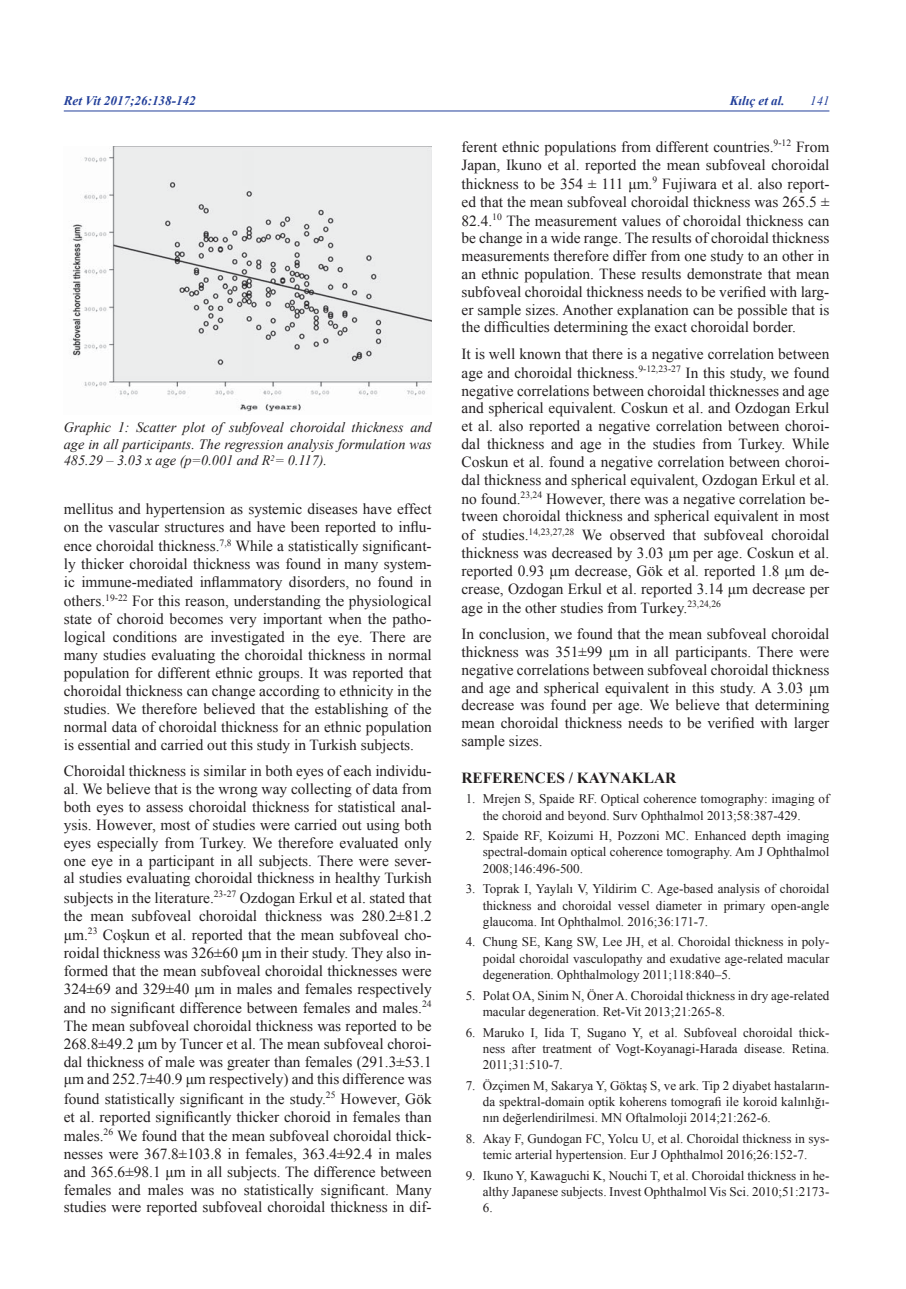
<style>
.page{position:relative;width:906px;height:1289px;background:#fff}
.page>*{position:absolute;margin:0;border:0;box-sizing:border-box;transform-origin:0 0}
.t1{font:15.3px/18.1px "Times New Roman";color:#231f20;text-align:justify}
.t2{font:700 15.3px "Times New Roman";color:#231f20}
.t3{font:italic 14.25px/16.5px "Times New Roman";color:#231f20;text-align:justify}
.t4{font:13.2px/16.4px "Times New Roman";color:#231f20;text-align:justify}
.t5{font:italic 700 13.2px "Times New Roman";color:#223f9a}
.t6{font:italic 12.75px "Times New Roman";color:#223f9a}
</style>
<div class="page">
<hr style="left:64px;top:111px;width:765px;height:1px;background:#223f9a">
<img style="left:71px;top:146px;width:361px;height:266px">
<p class="t5" style="left:64px;top:94px;width:133px">Ret Vit 2017;26:138-142</p>
<p class="t5" style="left:729px;top:94px;width:57px">Kılıç et al.</p>
<p class="t6" style="left:810px;top:94px;width:21px">141</p>
<p class="t3" style="left:64px;top:419px;width:369px">Graphic 1: Scatter plot of subfoveal choroidal thickness and age in all participants. The regression analysis formulation was 485.29 – 3.03 x age (p=0.001 and R<sup>2</sup>= 0.117).</p>
<p class="t1" style="left:64px;top:500px;width:369px">mellitus and hypertension as systemic diseases have effect on the vascular structures and have been reported to influ&shy;ence choroidal thickness.<sup>7,8</sup> While a statistically significant&shy;ly thicker choroidal thickness was found in many system&shy;ic immune-mediated inflammatory disorders, no found in others.<sup>19-22</sup> For this reason, understanding the physiological state of choroid becomes very important when the patho&shy;logical conditions are investigated in the eye. There are many studies evaluating the choroidal thickness in normal population for different ethnic groups. It was reported that choroidal thickness can change according to ethnicity in the studies. We therefore believed that the establishing of the normal data of choroidal thickness for an ethnic population is essential and carried out this study in Turkish subjects.</p>
<p class="t1" style="left:64px;top:761px;width:369px">Choroidal thickness is similar in both eyes of each individu&shy;al. We believe that is the wrong way collecting of data from both eyes to assess choroidal thickness for statistical anal&shy;ysis. However, most of studies were carried out using both eyes especially from Turkey. We therefore evaluated only one eye in a participant in all subjects. There were sever&shy;al studies evaluating choroidal thickness in healthy Turkish subjects in the literature.<sup>23-27</sup> Ozdogan Erkul et al. stated that the mean subfoveal choroidal thickness was 280.2±81.2 μm.<sup>23</sup> Coşkun et al. reported that the mean subfoveal cho&shy;roidal thickness was 326±60 μm in their study. They also in&shy;formed that the mean subfoveal choroidal thicknesses were 324±69 and 329±40 μm in males and females respectively and no significant difference between females and males.<sup>24<br></sup>The mean subfoveal choroidal thickness was reported to be 268.8±49.2 μm by Tuncer et al. The mean subfoveal choroi&shy;dal thickness of male was greater than females (291.3±53.1 μm and 252.7±40.9 μm respectively) and this difference was found statistically significant in the study.<sup>25</sup> However, Gök et al. reported significantly thicker choroid in females than males.<sup>26</sup> We found that the mean subfoveal choroidal thick&shy;nesses were 367.8±103.8 in females, 363.4±92.4 in males and 365.6±98.1 μm in all subjects. The difference between females and males was no statistically significant. Many studies were reported subfoveal choroidal thickness in dif-</p>
<p class="t1" style="left:461px;top:138px;width:369px">ferent ethnic populations from different countries.<sup>9-12</sup> From Japan, Ikuno et al. reported the mean subfoveal choroidal thickness to be 354 ± 111 μm.<sup>9</sup> Fujiwara et al. also report&shy;ed that the mean subfoveal choroidal thickness was 265.5 ± 82.4.<sup>10</sup> The measurement values of choroidal thickness can be change in a wide range. The results of choroidal thickness measurements therefore differ from one study to an other in an ethnic population. These results demonstrate that mean subfoveal choroidal thickness needs to be verified with larg&shy;er sample sizes. Another explanation can be possible that is the difficulties determining the exact choroidal border.</p>
<p class="t1" style="left:461px;top:344px;width:369px">It is well known that there is a negative correlation between age and choroidal thickness.<sup>9-12,23-27</sup> In this study, we found negative correlations between choroidal thicknesses and age and spherical equivalent. Coskun et al. and Ozdogan Erkul et al. also reported a negative correlation between choroi&shy;dal thickness and age in the studies from Turkey. While Coskun et al. found a negative correlation between choroi&shy;dal thickness and spherical equivalent, Ozdogan Erkul et al. no found.<sup>23,24</sup> However, there was a negative correlation be&shy;tween choroidal thickness and spherical equivalent in most of studies.<sup>14,23,27,28</sup> We observed that subfoveal choroidal thickness was decreased by 3.03 μm per age. Coskun et al. reported 0.93 μm decrease, Gök et al. reported 1.8 μm de&shy;crease, Ozdogan Erkul et al. reported 3.14 μm decrease per age in the other studies from Turkey.<sup>23,24,26</sup></p>
<p class="t1" style="left:461px;top:625px;width:369px">In conclusion, we found that the mean subfoveal choroidal thickness was 351±99 μm in all participants. There were negative correlations between subfoveal choroidal thickness and age and spherical equivalent in this study. A 3.03 μm decrease was found per age. We believe that determining mean choroidal thickness needs to be verified with larger sample sizes.</p>
<p class="t2" style="left:461px;top:769px;width:216px">REFERENCES / KAYNAKLAR</p>
<p class="t4" style="left:483px;top:790px;width:348px;text-indent:-17px">1. Mrejen S, Spaide RF. Optical coherence tomography: imaging of the choroid and beyond. Surv Ophthalmol 2013;58:387-429.</p>
<p class="t4" style="left:483px;top:827px;width:348px;text-indent:-17px">2. Spaide RF, Koizumi H, Pozzoni MC. Enhanced depth imaging spectral-domain optical coherence tomography. Am J Ophthalmol 2008;146:496-500.</p>
<p class="t4" style="left:483px;top:880px;width:348px;text-indent:-17px">3. Toprak I, Yaylalı V, Yildirim C. Age-based analysis of choroidal thickness and choroidal vessel diameter in primary open-angle glaucoma. Int Ophthalmol. 2016;36:171-7.</p>
<p class="t4" style="left:483px;top:933px;width:348px;text-indent:-17px">4. Chung SE, Kang SW, Lee JH, et al. Choroidal thickness in poly&shy;poidal choroidal vasculopathy and exudative age-related macular degeneration. Ophthalmology 2011;118:840–5.</p>
<p class="t4" style="left:483px;top:987px;width:348px;text-indent:-17px">5. Polat OA, Sinim N, Öner A. Choroidal thickness in dry age-related macular degeneration. Ret-Vit 2013;21:265-8.</p>
<p class="t4" style="left:483px;top:1023px;width:348px;text-indent:-17px">6. Maruko I, Iida T, Sugano Y, et al. Subfoveal choroidal thick&shy;ness after treatment of Vogt-Koyanagi-Harada disease. Retina.<br>2011;31:510-7.</p>
<p class="t4" style="left:483px;top:1077px;width:348px;text-indent:-17px">7. Özçimen M, Sakarya Y, Göktaş S, ve ark. Tip 2 diyabet hastaların&shy;da spektral-domain optik koherens tomografi ile koroid kalınlığı&shy;nın değerlendirilmesi. MN Oftalmoloji 2014;21:262-6.</p>
<p class="t4" style="left:466px;top:1130px;width:365px;text-align:center">8. Akay F, Gundogan FC, Yolcu U, et al. Choroidal thickness in sys&shy;temic arterial hypertension. Eur J Ophthalmol 2016;26:152-7.</p>
<p class="t4" style="left:483px;top:1167px;width:348px;text-indent:-17px">9. Ikuno Y, Kawaguchi K, Nouchi T, et al. Choroidal thickness in he&shy;althy Japanese subjects. Invest Ophthalmol Vis Sci. 2010;51:2173- 6.</p>
</div>
